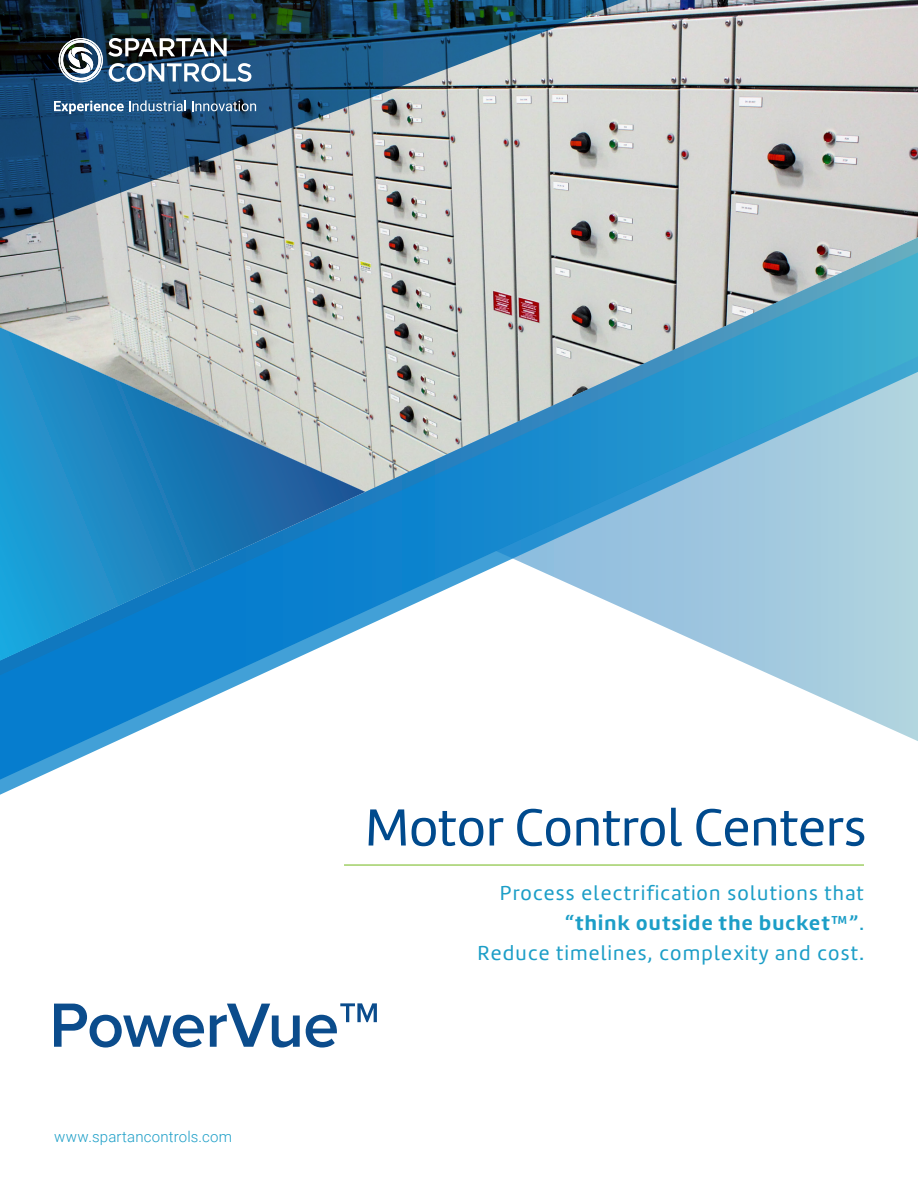
<style>
.page{position:relative;width:918px;height:1188px;background:#fff}
.page>*{position:absolute;margin:0;border:0;box-sizing:border-box;transform-origin:0 0}
.Section_Blue{font:54px "Marine";color:#004a8d}
.Section_White{font:21px/30px "Marine";letter-spacing:.06em;color:#1c9ec7;text-align:right}
.Body_Black{font:300 15px "Roboto";letter-spacing:.01em;color:#1c9ec7}
.s1{font-weight:700}
</style>
<div class="page">
<img style="left:664px;top:0;width:254px;height:237px">
<hr style="left:344px;top:864px;width:520px;height:2px;background:#a1cf66">
<img style="left:0;top:0;width:664px;height:237px">
<svg style="left:59px;top:38px;width:192px;height:44px"></svg>
<svg style="left:54px;top:100px;width:132px;height:14px;background:#5c82a4"></svg>
<svg style="left:192px;top:101px;width:64px;height:10px"></svg>
<svg style="left:0;top:246px;width:918px;height:549px"></svg>
<svg style="left:0;top:327px;width:365px;height:334px;background:#4696c5"></svg>
<svg style="left:54px;top:1004px;width:150px;height:44px"></svg>
<svg style="left:210px;top:1004px;width:90px;height:44px"></svg>
<svg style="left:306px;top:1003px;width:71px;height:45px"></svg>
<p class="Body_Black" style="left:54px;top:1126px;width:180px">www.spartancontrols.com</p>
<p class="Section_Blue" style="left:365px;top:793px;width:503px">Motor Control Centers</p>
<p class="Section_White" style="left:478px;top:878px;width:388px">Process electrification solutions that <span class="s1">“think outside the bucket™”</span>.<br>Reduce timelines, complexity and cost.</p>
</div>
